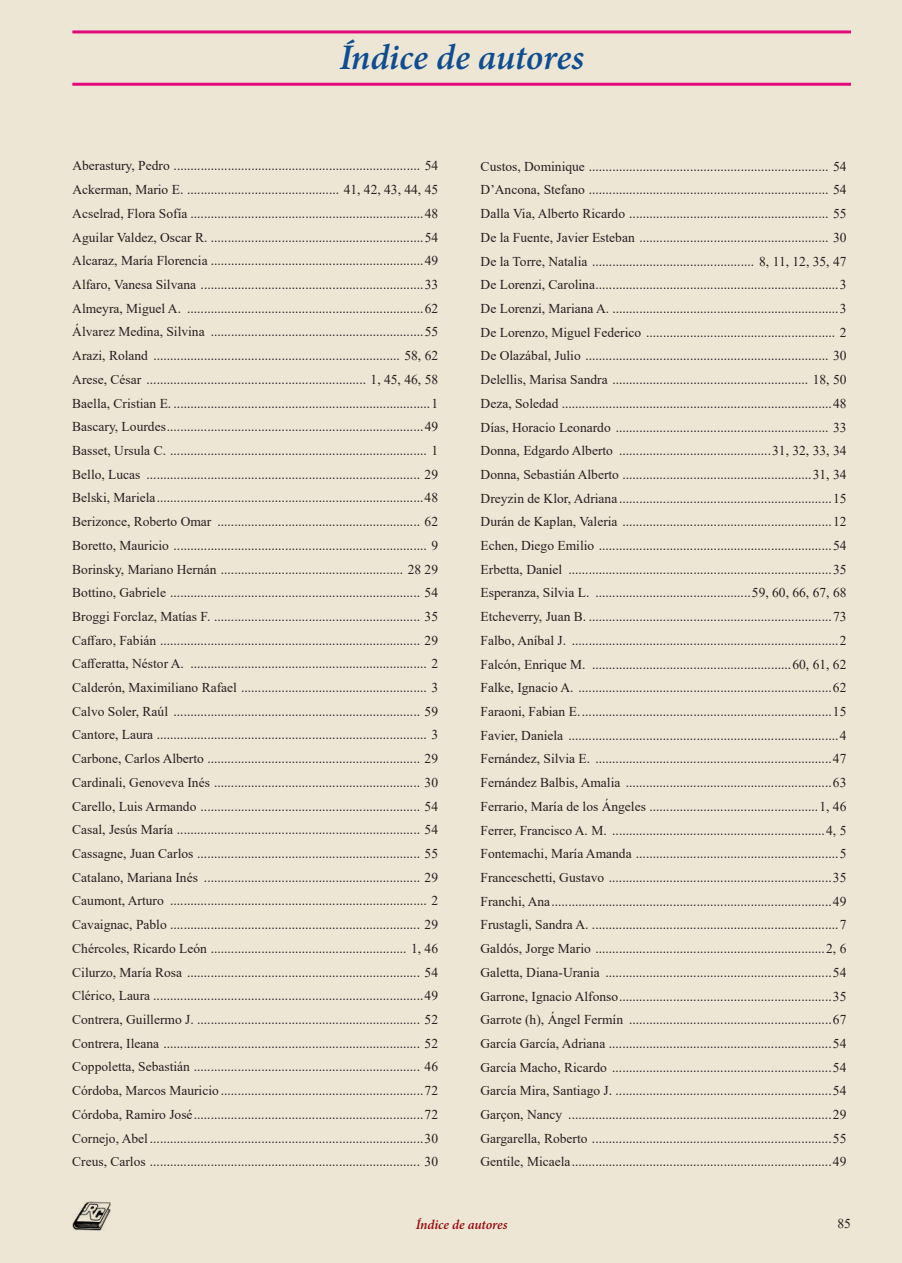
<style>
.page{position:relative;width:902px;height:1263px;background:#fff}
.page>*{position:absolute;margin:0;border:0;box-sizing:border-box;transform-origin:0 0}
.t1{font:italic 600 36px "Minion Pro";letter-spacing:-.005em;color:#0f4d91}
.t2{font:13.5px/23.7px "Times New Roman";color:#231f20;text-align:justify}
.t3{font:italic 600 13.5px "Minion Pro";letter-spacing:-.005em;color:#960a0e}
</style>
<div class="page">
<div style="left:19px;top:0;width:882px;height:1263px;background:#eee6d5"></div>
<div style="left:0;top:0;width:19px;height:1263px;background:#eee6d5"></div>
<img style="left:72px;top:1201px;width:39px;height:29px">
<hr style="left:72px;top:30px;width:778px;height:3px;background:#e10a7c">
<hr style="left:72px;top:83px;width:778px;height:3px;background:#e10a7c">
<h1 class="t1" style="left:339px;top:32px;width:246px">Índice de autores</h1>
<p class="t2" style="left:72px;top:154px;width:367px">Aberastury, Pedro ......................................................................... 54<br>Ackerman, Mario E. ............................................. 41, 42, 43, 44, 45<br>Acselrad, Flora Sofía .....................................................................48<br>Aguilar Valdez, Oscar R. ...............................................................54<br>Alcaraz, María Florencia ...............................................................49<br>Alfaro, Vanesa Silvana ..................................................................33<br>Almeyra, Miguel A. ......................................................................62<br>Álvarez Medina, Silvina ...............................................................55<br>Arazi, Roland ......................................................................... 58, 62<br>Arese, César ................................................................. 1, 45, 46, 58<br>Baella, Cristian E. ............................................................................1<br>Bascary, Lourdes............................................................................49<br>Basset, Ursula C. ............................................................................ 1<br>Bello, Lucas ................................................................................. 29<br>Belski, Mariela...............................................................................48<br>Berizonce, Roberto Omar ............................................................ 62<br>Boretto, Mauricio ........................................................................... 9<br>Borinsky, Mariano Hernán ...................................................... 28 29<br>Bottino, Gabriele .......................................................................... 54<br>Broggi Forclaz, Matías F. ............................................................. 35<br>Caffaro, Fabián ............................................................................. 29<br>Cafferatta, Néstor A. ...................................................................... 2<br>Calderón, Maximiliano Rafael ....................................................... 3<br>Calvo Soler, Raúl ......................................................................... 59<br>Cantore, Laura ................................................................................ 3<br>Carbone, Carlos Alberto ............................................................... 29<br>Cardinali, Genoveva Inés ............................................................. 30<br>Carello, Luis Armando ................................................................. 54<br>Casal, Jesús María ........................................................................ 54<br>Cassagne, Juan Carlos .................................................................. 55<br>Catalano, Mariana Inés ................................................................ 29<br>Caumont, Arturo ............................................................................ 2<br>Cavaignac, Pablo .......................................................................... 29<br>Chércoles, Ricardo León .......................................................... 1, 46<br>Cilurzo, María Rosa ..................................................................... 54<br>Clérico, Laura ................................................................................49<br>Contrera, Guillermo J. .................................................................. 52<br>Contrera, Ileana ............................................................................ 52<br>Coppoletta, Sebastián ................................................................... 46<br>Córdoba, Marcos Mauricio ............................................................72<br>Córdoba, Ramiro José....................................................................72<br>Cornejo, Abel .................................................................................30<br>Creus, Carlos ................................................................................ 30</p>
<p class="t2" style="left:480px;top:154px;width:367px">Custos, Dominique ....................................................................... 54<br>D’Ancona, Stefano ....................................................................... 54<br>Dalla Via, Alberto Ricardo ........................................................... 55<br>De la Fuente, Javier Esteban ........................................................ 30<br>De la Torre, Natalia ................................................ 8, 11, 12, 35, 47<br>De Lorenzi, Carolina........................................................................3<br>De Lorenzi, Mariana A. ...................................................................3<br>De Lorenzo, Miguel Federico ........................................................ 2<br>De Olazábal, Julio ........................................................................ 30<br>Delellis, Marisa Sandra .......................................................... 18, 50<br>Deza, Soledad ................................................................................48<br>Días, Horacio Leonardo ............................................................... 33<br>Donna, Edgardo Alberto .............................................31, 32, 33, 34<br>Donna, Sebastián Alberto ........................................................31, 34<br>Dreyzin de Klor, Adriana ...............................................................15<br>Durán de Kaplan, Valeria ..............................................................12<br>Echen, Diego Emilio .....................................................................54<br>Erbetta, Daniel ..............................................................................35<br>Esperanza, Silvia L. ..............................................59, 60, 66, 67, 68<br>Etcheverry, Juan B. ........................................................................73<br>Falbo, Aníbal J. ...............................................................................2<br>Falcón, Enrique M. ...........................................................60, 61, 62<br>Falke, Ignacio A. ...........................................................................62<br>Faraoni, Fabian E...........................................................................15<br>Favier, Daniela ................................................................................4<br>Fernández, Silvia E. ......................................................................47<br>Fernández Balbis, Amalia .............................................................63<br>Ferrario, María de los Ángeles ..................................................1, 46<br>Ferrer, Francisco A. M. ...............................................................4, 5<br>Fontemachi, María Amanda ............................................................5<br>Franceschetti, Gustavo ..................................................................35<br>Franchi, Ana...................................................................................49<br>Frustagli, Sandra A. .........................................................................7<br>Galdós, Jorge Mario ....................................................................2, 6<br>Galetta, Diana-Urania ...................................................................54<br>Garrone, Ignacio Alfonso...............................................................35<br>Garrote (h), Ángel Fermín ............................................................67<br>García García, Adriana ..................................................................54<br>García Macho, Ricardo .................................................................54<br>García Mira, Santiago J. ................................................................54<br>Garçon, Nancy ..............................................................................29<br>Gargarella, Roberto .......................................................................55<br>Gentile, Micaela.............................................................................49</p>
<p class="t3" style="left:416px;top:1216px;width:93px">Índice de autores</p>
<p class="t2" style="left:837px;top:1211px;width:15px">85</p>
</div>
